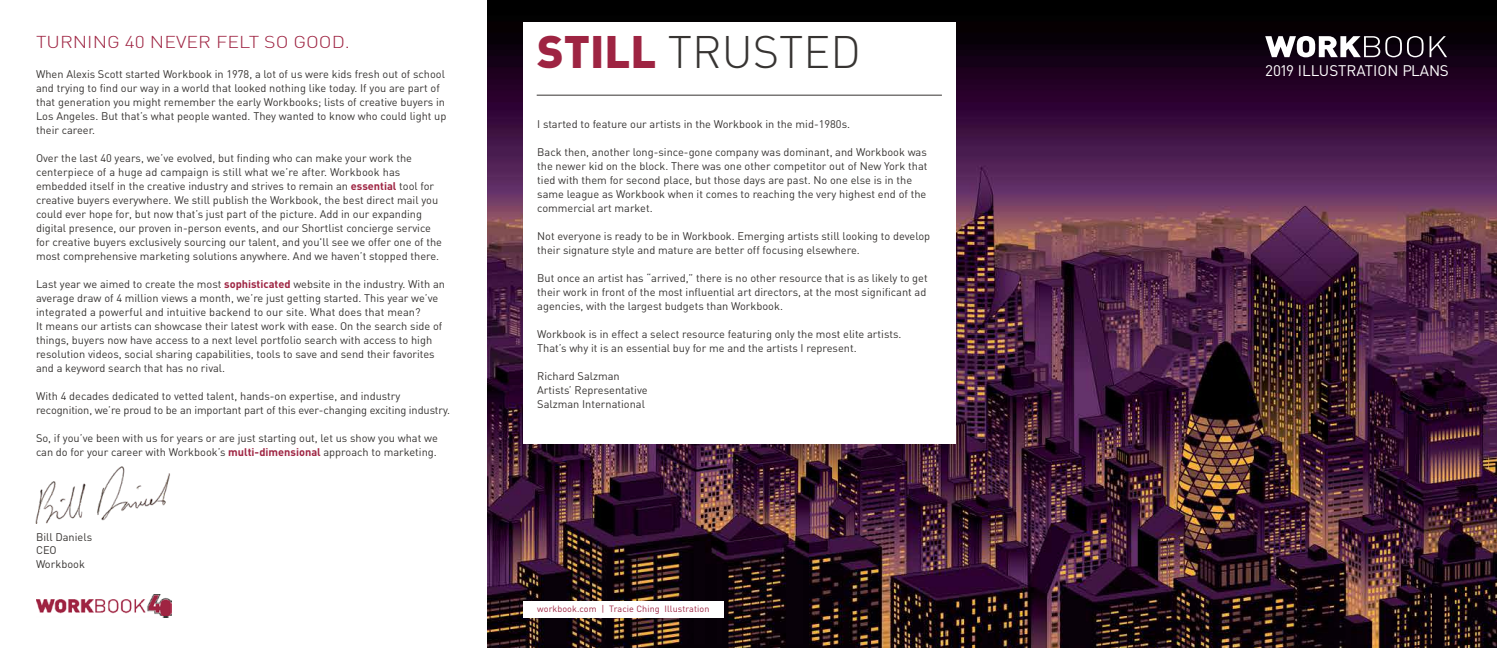
<style>
.page{position:relative;width:1497px;height:648px;background:#fff}
.page>*{position:absolute;margin:0;border:0;box-sizing:border-box;transform-origin:0 0}
.t1{font:300 45px "DIN";color:#373432}
.t2{font:300 17px "DIN";color:#9e2442;scale:1.15 1}
.t3{font:15.2px "DIN";color:#fff}
.t4{font:11px/14px "DIN";color:#373432}
.t5{font:9px "DIN";letter-spacing:.01em;color:#9e2442}
.s1{font-weight:700;color:#9e2442}
.s2{font-weight:900;color:#9e2442}
</style>
<div class="page">
<img style="left:487px;top:0;width:1009px;height:648px">
<div style="left:523px;top:23px;width:432px;height:421px;background:#fff"></div>
<hr style="left:536px;top:95px;width:405px;height:1px;background:#373432">
<div style="left:523px;top:601px;width:201px;height:17px;background:#fff"></div>
<svg style="left:1265px;top:36px;width:158px;height:21px"></svg>
<svg style="left:1429px;top:36px;width:17px;height:21px"></svg>
<img style="left:36px;top:594px;width:136px;height:24px">
<img style="left:35px;top:466px;width:135px;height:58px">
<h2 class="t2" style="left:36px;top:32px;width:274px">TURNING 40 NEVER FELT SO GOOD.</h2>
<p class="t4" style="left:36px;top:67px;width:412px">When Alexis Scott started Workbook in 1978, a lot of us were kids fresh out of school and trying to find our way in a world that looked nothing like today. If you are part of that generation you might remember the early Workbooks; lists of creative buyers in Los Angeles. But that’s what people wanted. They wanted to know who could light up their career.</p>
<p class="t4" style="left:36px;top:151px;width:407px">Over the last 40 years, we’ve evolved, but finding who can make your work the centerpiece of a huge ad campaign is still what we’re after. Workbook has embedded itself in the creative industry and strives to remain an <span class="s1">essential</span> tool for creative buyers everywhere. We still publish the Workbook, the best direct mail you could ever hope for, but now that’s just part of the picture. Add in our expanding digital presence, our proven in-person events, and our Shortlist concierge service for creative buyers exclusively sourcing our talent, and you'll see we offer one of the most comprehensive marketing solutions anywhere. And we haven’t stopped there.</p>
<p class="t4" style="left:36px;top:277px;width:410px">Last year we aimed to create the most <span class="s1">sophisticated</span> website in the industry. With an average draw of 4 million views a month, we’re just getting started. This year we’ve integrated a powerful and intuitive backend to our site. What does that mean?<br>It means our artists can showcase their latest work with ease. On the search side of things, buyers now have access to a next level portfolio search with access to high resolution videos, social sharing capabilities, tools to save and send their favorites and a keyword search that has no rival.</p>
<p class="t4" style="left:36px;top:389px;width:415px">With 4 decades dedicated to vetted talent, hands-on expertise, and industry recognition, we’re proud to be an important part of this ever-changing exciting industry.</p>
<p class="t4" style="left:36px;top:431px;width:403px">So, if you’ve been with us for years or are just starting out, let us show you what we can do for your career with Workbook’s <span class="s1">multi-dimensional</span> approach to marketing.</p>
<p class="t4" style="left:36px;top:530px;width:58px;line-height:13.2px">Bill Daniels<br>CEO<br>Workbook</p>
<h1 class="t1" style="left:537px;top:24px;width:325px"><span class="s2">STILL</span> TRUSTED</h1>
<p class="t4" style="left:537px;top:117px;width:314px">I started to feature our artists in the Workbook in the mid-1980s.</p>
<p class="t4" style="left:537px;top:145px;width:392px">Back then, another long-since-gone company was dominant, and Workbook was the newer kid on the block. There was one other competitor out of New York that tied with them for second place, but those days are past. No one else is in the same league as Workbook when it comes to reaching the very highest end of the commercial art market.</p>
<p class="t4" style="left:537px;top:229px;width:394px">Not everyone is ready to be in Workbook. Emerging artists still looking to develop their signature style and mature are better off focusing elsewhere.</p>
<p class="t4" style="left:537px;top:271px;width:392px">But once an artist has “arrived,” there is no other resource that is as likely to get their work in front of the most influential art directors, at the most significant ad agencies, with the largest budgets than Workbook.</p>
<p class="t4" style="left:537px;top:327px;width:366px">Workbook is in effect a select resource featuring only the most elite artists.<br>That’s why it is an essential buy for me and the artists I represent.</p>
<p class="t4" style="left:537px;top:369px;width:112px">Richard Salzman<br>Artists’ Representative<br>Salzman International</p>
<p class="t5" style="left:537px;top:603px;width:174px">workbook.com | Tracie Ching Illustration</p>
<h3 class="t3" style="left:1265px;top:61px;width:185px">2019 ILLUSTRATION PLANS</h3>
</div>
